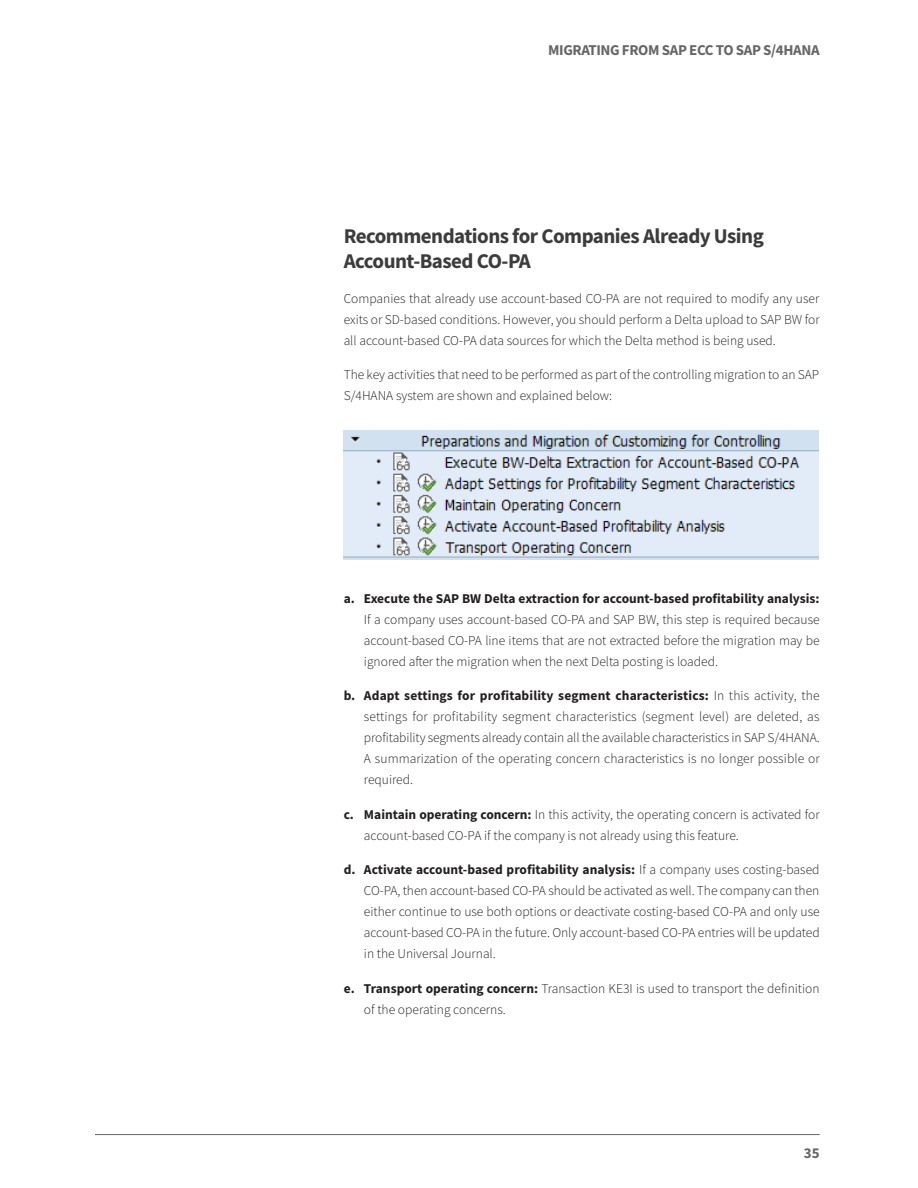
<style>
.page{position:relative;width:918px;height:1188px;background:#fff}
.page>*{position:absolute;margin:0;border:0;box-sizing:border-box;transform-origin:0 0}
.t1{font:700 21px/25.5px "Source Sans Pro";letter-spacing:-.025em;color:#3c3c3c}
.t2{font:700 15px "Source Sans Pro";letter-spacing:-.025em;color:#666}
.t3{font:300 13.5px/21px "Source Sans Pro";color:#231f20;text-align:justify}
.s1{font-weight:700}
</style>
<div class="page">
<hr style="left:95px;top:1134px;width:725px;height:1px;background:#666">
<img style="left:344px;top:431px;width:475px;height:128px">
<p class="t2" style="left:548px;top:40px;width:273px">MIGRATING FROM SAP ECC TO SAP S/4HANA</p>
<p class="t1" style="left:344px;top:223px;width:422px">Recommendations for Companies Already Using<br>Account-Based CO-PA</p>
<p class="t3" style="left:344px;top:288px;width:477px">Companies that already use account-based CO-PA are not required to modify any user exits or SD-based conditions. However, you should perform a Delta upload to SAP BW for all account-based CO-PA data sources for which the Delta method is being used.</p>
<p class="t3" style="left:344px;top:364px;width:477px">The key activities that need to be performed as part of the controlling migration to an SAP<br>S/4HANA system are shown and explained below:</p>
<p class="t3" style="left:364px;top:588px;width:457px;text-indent:-20px"><span class="s1">a. Execute the SAP BW Delta extraction for account-based profitability analysis:<br></span>If a company uses account-based CO-PA and SAP BW, this step is required because account-based CO-PA line items that are not extracted before the migration may be ignored after the migration when the next Delta posting is loaded.</p>
<p class="t3" style="left:364px;top:685px;width:457px;text-indent:-20px"><span class="s1">b. Adapt settings for profitability segment characteristics:</span> In this activity, the settings for profitability segment characteristics (segment level) are deleted, as profitability segments already contain all the available characteristics in SAP S/4HANA.<br>A summarization of the operating concern characteristics is no longer possible or required.</p>
<p class="t3" style="left:364px;top:804px;width:457px;text-indent:-20px"><span class="s1">c. Maintain operating concern:</span> In this activity, the operating concern is activated for account-based CO-PA if the company is not already using this feature.</p>
<p class="t3" style="left:364px;top:859px;width:457px;text-indent:-20px"><span class="s1">d. Activate account-based profitability analysis:</span> If a company uses costing-based CO-PA, then account-based CO-PA should be activated as well. The company can then either continue to use both options or deactivate costing-based CO-PA and only use account-based CO-PA in the future. Only account-based CO-PA entries will be updated in the Universal Journal.</p>
<p class="t3" style="left:364px;top:978px;width:457px;text-indent:-20px"><span class="s1">e. Transport operating concern:</span> Transaction KE3I is used to transport the definition of the operating concerns.</p>
<p class="t2" style="left:804px;top:1143px;width:17px">35</p>
</div>
